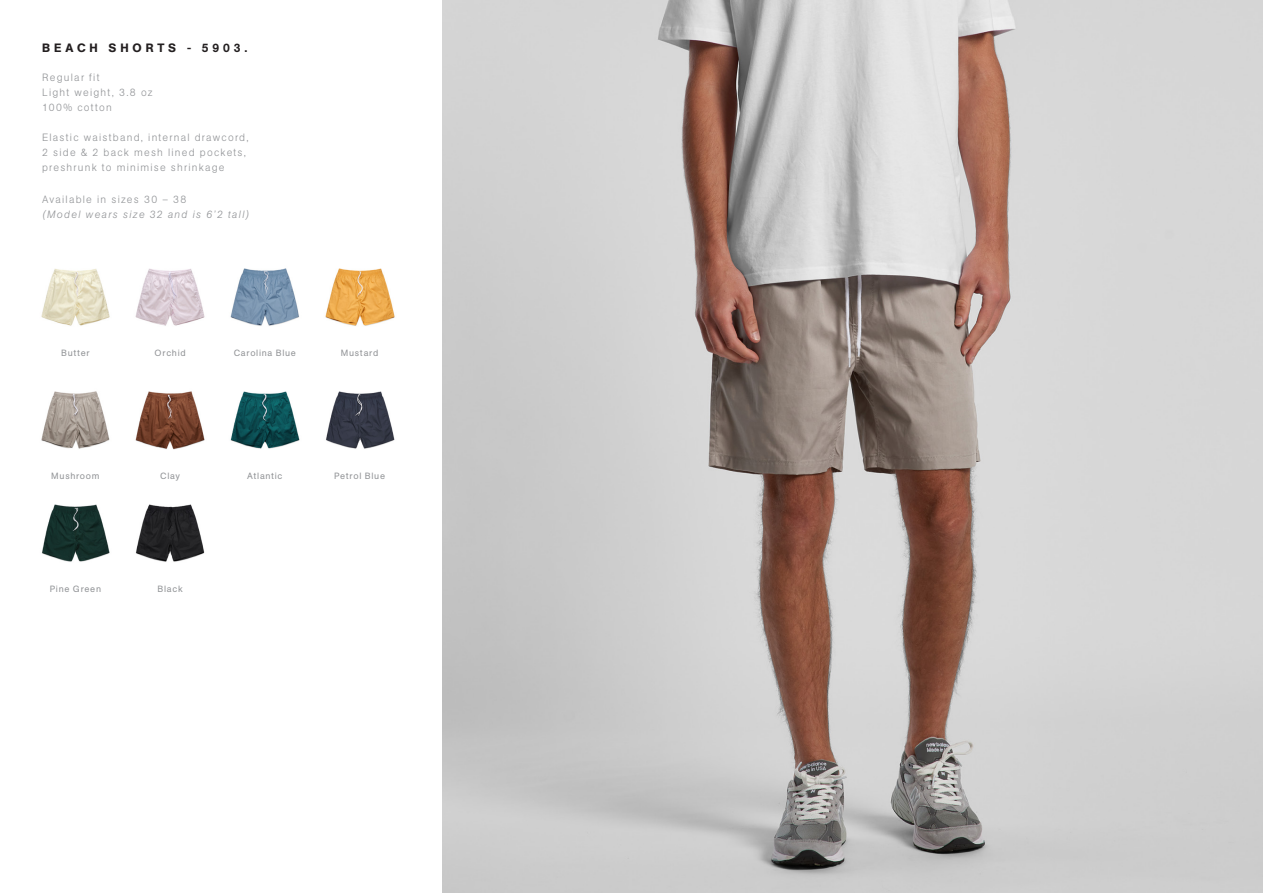
<style>
.page{position:relative;width:1263px;height:893px;background:#fff}
.page>*{position:absolute;margin:0;border:0;box-sizing:border-box;transform-origin:0 0}
.t1{font:500 12px "AG Book Pro";letter-spacing:.325em;color:#231f20}
.t2{font:300 10.5px/15px "AG Book Pro";letter-spacing:.115em;color:#939598}
.t3{font:italic 300 10.5px/15px "AG Book Pro";letter-spacing:.125em;color:#939598}
.t4{font:9px "AG Book Pro";letter-spacing:.075em;color:#939598}
.s1{font-style:normal}
</style>
<div class="page">
<img style="left:442px;top:0;width:821px;height:893px">
<img style="left:41px;top:268px;width:69px;height:58px">
<img style="left:41px;top:391px;width:69px;height:58px">
<img style="left:41px;top:504px;width:69px;height:58px">
<img style="left:230px;top:268px;width:69px;height:58px">
<img style="left:230px;top:391px;width:70px;height:58px">
<img style="left:135px;top:268px;width:70px;height:58px">
<img style="left:135px;top:391px;width:70px;height:59px">
<img style="left:135px;top:504px;width:70px;height:58px">
<img style="left:325px;top:268px;width:70px;height:58px">
<img style="left:326px;top:391px;width:69px;height:58px">
<p class="t1" style="left:42px;top:40px;width:206px">BEACH SHORTS - 5903.</p>
<p class="t2" style="left:42px;top:69px;width:59px">Regular fit</p>
<p class="t2" style="left:42px;top:84px;width:112px">Light weight, 3.8 oz</p>
<p class="t2" style="left:42px;top:99px;width:71px">100% cotton</p>
<p class="t2" style="left:42px;top:129px;width:208px">Elastic waistband, internal drawcord,<br>2 side &amp; 2 back mesh lined pockets, preshrunk to minimise shrinkage</p>
<p class="t3" style="left:42px;top:191px;width:208px"><span class="s1">Available in sizes 30 – 38<br></span>(Model wears size 32 and is 6’2 tall)</p>
<p class="t4" style="left:61px;top:347px;width:30px">Butter</p>
<p class="t4" style="left:155px;top:347px;width:33px">Orchid</p>
<p class="t4" style="left:234px;top:347px;width:64px">Carolina Blue</p>
<p class="t4" style="left:341px;top:347px;width:39px">Mustard</p>
<p class="t4" style="left:51px;top:470px;width:50px">Mushroom</p>
<p class="t4" style="left:160px;top:470px;width:21px">Clay</p>
<p class="t4" style="left:247px;top:470px;width:37px">Atlantic</p>
<p class="t4" style="left:334px;top:470px;width:52px">Petrol Blue</p>
<p class="t4" style="left:50px;top:583px;width:53px">Pine Green</p>
<p class="t4" style="left:158px;top:583px;width:27px">Black</p>
</div>
